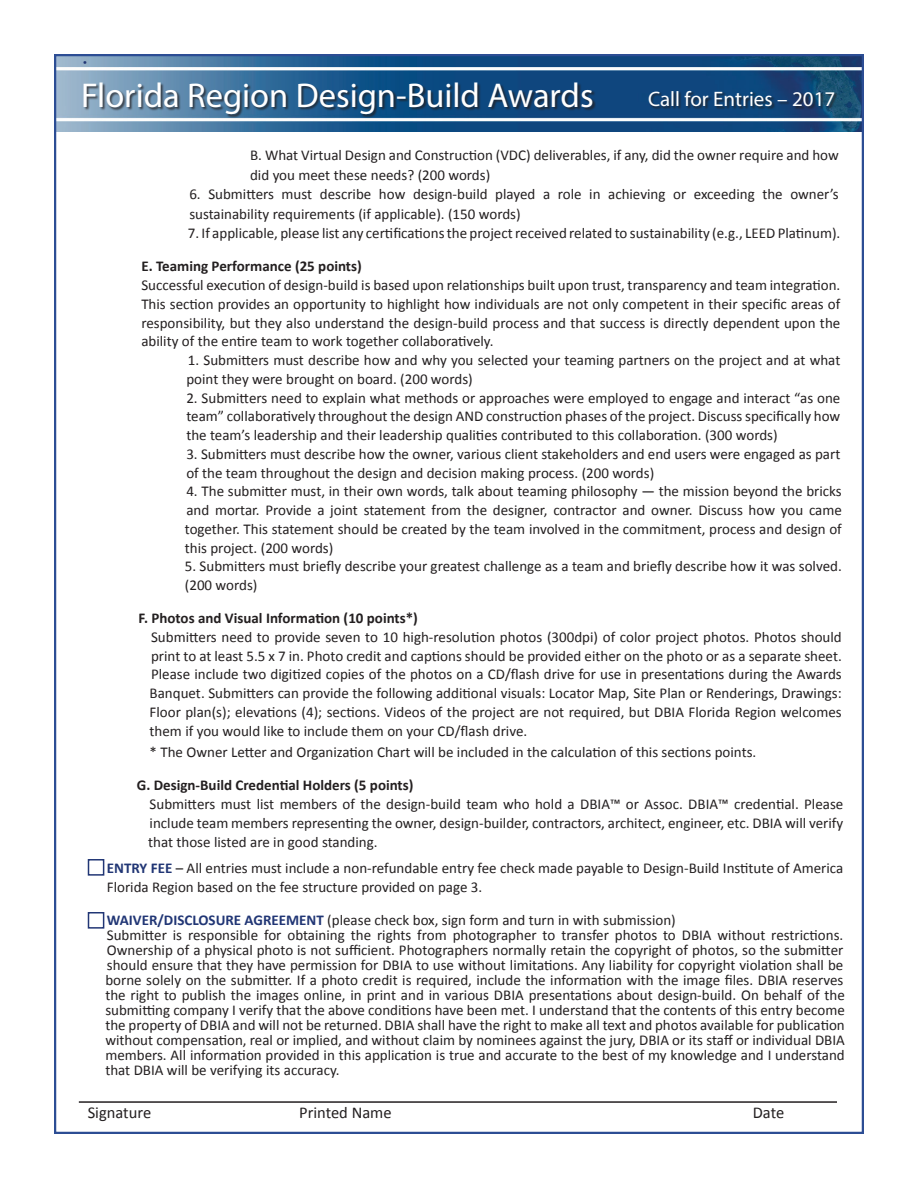
<style>
.page{position:relative;width:918px;height:1188px;background:#fff}
.page>*{position:absolute;margin:0;border:0;box-sizing:border-box;transform-origin:0 0}
.t1{font:34.5px "Myriad Pro";color:#fff}
.t2{font:21px "Myriad Pro";color:#fff}
.t3{font:16.5px "Calibri";color:#231f20}
.t4{font:15px/18.8px "Calibri";color:#231f20}
.t5{font:700 15px "Calibri";color:#231f20}
.t6{font:13.5px "Myriad Pro";color:#213675}
.s1{font-weight:700;color:#213675}
</style>
<div class="page">
<img style="left:57px;top:57px;width:804px;height:75px">
<div style="left:85px;top:83px;width:511px;height:35px;background:#231f20;opacity:.75"></div>
<div style="left:649px;top:91px;width:189px;height:18px;background:#231f20;opacity:.75"></div>
<div style="left:88px;top:859px;width:16px;height:17px;border:2px solid #213675"></div>
<div style="left:88px;top:912px;width:16px;height:17px;border:2px solid #213675"></div>
<hr style="left:79px;top:1101px;width:758px;height:2px;background:#231f20">
<p class="t6" style="left:83px;top:53px;width:5px">•</p>
<h1 class="t1" style="left:81px;top:74px;width:514px">Florida Region Design-Build Awards</h1>
<h2 class="t2" style="left:648px;top:86px;width:189px">Call for Entries – 2017</h2>
<p class="t4" style="left:250px;top:147px;width:590px;line-height:19.5px">B. What Virtual Design and Construction (VDC) deliverables, if any, did the owner require and how did you meet these needs? (200 words)</p>
<p class="t4" style="left:189px;top:186px;width:651px;line-height:19.5px">6. Submitters must describe how design-build played a role in achieving or exceeding the owner’s sustainability requirements (if applicable). (150 words)</p>
<p class="t4" style="left:188px;top:225px;width:654px">7. If applicable, please list any certifications the project received related to sustainability (e.g., LEED Platinum).</p>
<p class="t5" style="left:141px;top:260px;width:222px">E. Teaming Performance (25 points)</p>
<p class="t4" style="left:141px;top:277px;width:700px;text-align:justify">Successful execution of design-build is based upon relationships built upon trust, transparency and team integration.<br>This section provides an opportunity to highlight how individuals are not only competent in their specific areas of responsibility, but they also understand the design-build process and that success is directly dependent upon the ability of the entire team to work together collaboratively.</p>
<p class="t4" style="left:186px;top:352px;width:656px">1. Submitters must describe how and why you selected your teaming partners on the project and at what point they were brought on board. (200 words)</p>
<p class="t4" style="left:186px;top:389px;width:655px;text-align:justify">2. Submitters need to explain what methods or approaches were employed to engage and interact “as one team” collaboratively throughout the design AND construction phases of the project. Discuss specifically how the team’s leadership and their leadership qualities contributed to this collaboration. (300 words)</p>
<p class="t4" style="left:186px;top:446px;width:656px">3. Submitters must describe how the owner, various client stakeholders and end users were engaged as part of the team throughout the design and decision making process. (200 words)</p>
<p class="t4" style="left:185px;top:483px;width:659px;text-align:justify">4. The submitter must, in their own words, talk about teaming philosophy — the mission beyond the bricks and mortar. Provide a joint statement from the designer, contractor and owner. Discuss how you came together. This statement should be created by the team involved in the commitment, process and design of this project. (200 words)</p>
<p class="t4" style="left:185px;top:558px;width:659px">5. Submitters must briefly describe your greatest challenge as a team and briefly describe how it was solved. (200 words)</p>
<p class="t5" style="left:138px;top:612px;width:281px">F. Photos and Visual Information (10 points*)</p>
<p class="t4" style="left:150px;top:628px;width:694px;line-height:19.2px">Submitters need to provide seven to 10 high-resolution photos (300dpi) of color project photos. Photos should print to at least 5.5 x 7 in. Photo credit and captions should be provided either on the photo or as a separate sheet.<br>Please include two digitized copies of the photos on a CD/flash drive for use in presentations during the Awards Banquet. Submitters can provide the following additional visuals: Locator Map, Site Plan or Renderings, Drawings:<br>Floor plan(s); elevations (4); sections. Videos of the project are not required, but DBIA Florida Region welcomes them if you would like to include them on your CD/flash drive.<br>* The Owner Letter and Organization Chart will be included in the calculation of this sections points.</p>
<p class="t5" style="left:137px;top:779px;width:278px">G. Design-Build Credential Holders (5 points)</p>
<p class="t4" style="left:148px;top:796px;width:697px;text-align:justify">Submitters must list members of the design-build team who hold a DBIA™ or Assoc. DBIA™ credential. Please include team members representing the owner, design-builder, contractors, architect, engineer, etc. DBIA will verify that those listed are in good standing.</p>
<p class="t4" style="left:107px;top:859px;width:738px;line-height:19.5px"><span class="s1">ENTRY FEE</span> – All entries must include a non-refundable entry fee check made payable to Design-Build Institute of America<br>Florida Region based on the fee structure provided on page 3.</p>
<p class="t4" style="left:105px;top:913px;width:741px;line-height:15px"><span class="s1">WAIVER/DISCLOSURE AGREEMENT</span> (please check box, sign form and turn in with submission)<br>Submitter is responsible for obtaining the rights from photographer to transfer photos to DBIA without restrictions.<br>Ownership of a physical photo is not sufficient. Photographers normally retain the copyright of photos, so the submitter should ensure that they have permission for DBIA to use without limitations. Any liability for copyright violation shall be borne solely on the submitter. If a photo credit is required, include the information with the image files. DBIA reserves the right to publish the images online, in print and in various DBIA presentations about design-build. On behalf of the submitting company I verify that the above conditions have been met. I understand that the contents of this entry become the property of DBIA and will not be returned. DBIA shall have the right to make all text and photos available for publication without compensation, real or implied, and without claim by nominees against the jury, DBIA or its staff or individual DBIA members. All information provided in this application is true and accurate to the best of my knowledge and I understand that DBIA will be verifying its accuracy.</p>
<p class="t3" style="left:88px;top:1106px;width:65px">Signature</p>
<p class="t3" style="left:299px;top:1106px;width:94px">Printed Name</p>
<p class="t3" style="left:753px;top:1106px;width:33px">Date</p>
</div>
